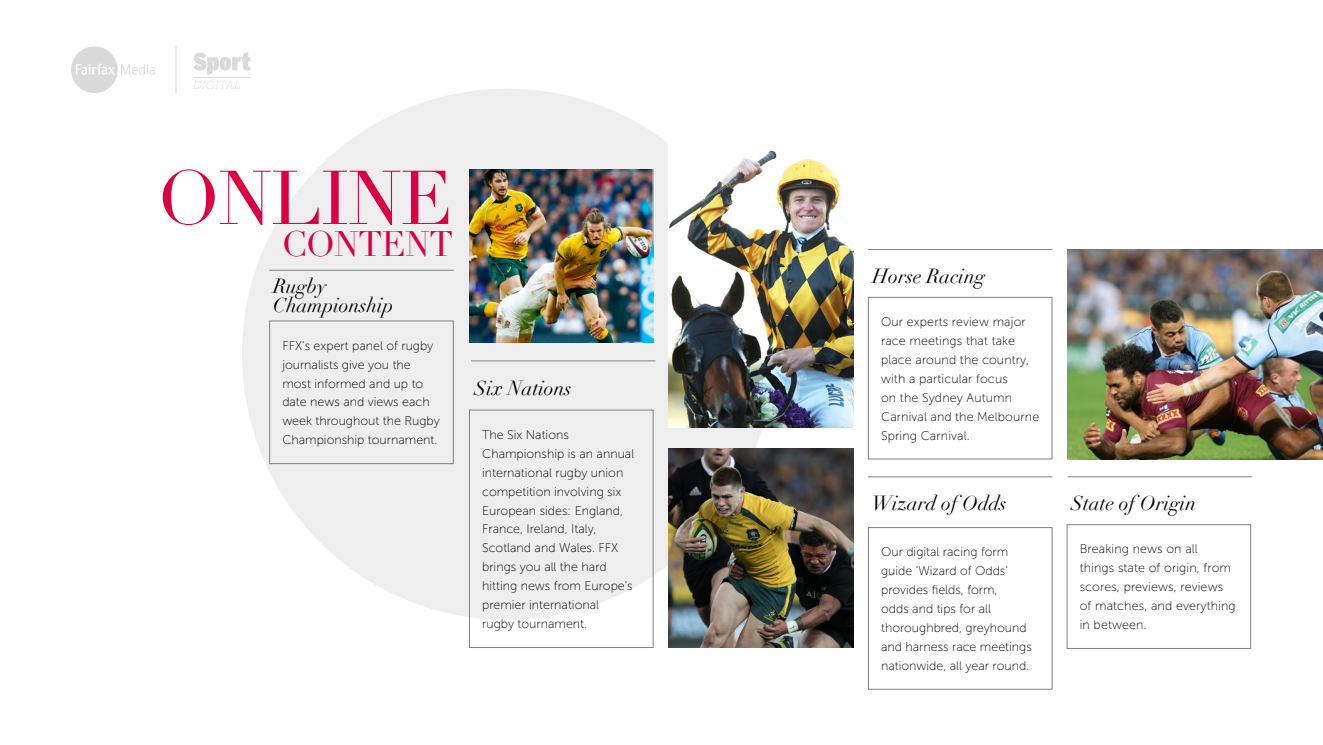
<style>
.page{position:relative;width:1323px;height:745px;background:#fff}
.page>*{position:absolute;margin:0;border:0;box-sizing:border-box;transform-origin:0 0}
.t1{font:74.75px "Didot";letter-spacing:-.02em;color:#da0041}
.t2{font:34.62px "Didot";letter-spacing:-.02em;color:#da0041}
.t3{font:italic 20px/19px "Didot";color:#000}
.t4{font:12.5px/18.9px "Museo Sans 100";color:#000}
</style>
<div class="page">
<div style="left:242px;top:89px;width:530px;height:530px;background:#eee;border-radius:50%"></div>
<div style="left:269px;top:320px;width:185px;height:143px;border:1px solid #808080"></div>
<div style="left:868px;top:527px;width:184px;height:162px;border:1px solid #808080"></div>
<hr style="left:269px;top:270px;width:185px;height:1px;background:#808080">
<hr style="left:868px;top:476px;width:184px;height:1px;background:#808080">
<hr style="left:471px;top:360px;width:184px;height:1px;background:#808080">
<div style="left:469px;top:409px;width:184px;height:238px;border:1px solid #808080"></div>
<hr style="left:868px;top:249px;width:184px;height:1px;background:#808080">
<hr style="left:1068px;top:476px;width:184px;height:1px;background:#808080">
<div style="left:868px;top:297px;width:184px;height:162px;border:1px solid #808080"></div>
<div style="left:1067px;top:524px;width:184px;height:124px;border:1px solid #808080"></div>
<img style="left:669px;top:145px;width:184px;height:282px">
<img style="left:469px;top:169px;width:184px;height:173px">
<img style="left:669px;top:448px;width:184px;height:199px">
<svg style="left:71px;top:46px;width:84px;height:47px"></svg>
<hr style="left:176px;top:46px;width:1px;height:47px;background:#dadada">
<svg style="left:193px;top:81px;width:47px;height:8px"></svg>
<svg style="left:193px;top:52px;width:58px;height:23px"></svg>
<hr style="left:193px;top:77px;width:58px;height:1px;background:#dadada">
<img style="left:1068px;top:249px;width:255px;height:210px">
<h1 class="t1" style="left:158px;top:153px;width:297px">ONLINE</h1>
<h2 class="t2" style="left:282px;top:223px;width:173px">CONTENT</h2>
<h3 class="t3" style="left:273px;top:277px;width:122px">Rugby<br>Championship</h3>
<p class="t4" style="left:282px;top:336px;width:159px">FFX’s expert panel of rugby journalists give you the most informed and up to date news and views each week throughout the Rugby<br>Championship tournament.</p>
<h3 class="t3" style="left:475px;top:379px;width:99px">Six Nations</h3>
<p class="t4" style="left:482px;top:425px;width:154px">The Six Nations<br>Championship is an annual international rugby union competition involving six<br>European sides: England,<br>France, Ireland, Italy,<br>Scotland and Wales. FFX brings you all the hard hitting news from Europe’s premier international<br>rugby tournament.</p>
<h3 class="t3" style="left:872px;top:266px;width:114px">Horse Racing</h3>
<p class="t4" style="left:881px;top:312px;width:160px">Our experts review major race meetings that take place around the country, with a particular focus<br>on the Sydney Autumn<br>Carnival and the Melbourne<br>Spring Carnival.</p>
<h3 class="t3" style="left:872px;top:493px;width:136px">Wizard of Odds</h3>
<p class="t4" style="left:881px;top:542px;width:152px">Our digital racing form guide ‘Wizard of Odds’ provides fields, form,<br>odds and tips for all thoroughbred, greyhound and harness race meetings nationwide, all year round.</p>
<h3 class="t3" style="left:1071px;top:493px;width:126px">State of Origin</h3>
<p class="t4" style="left:1080px;top:539px;width:157px">Breaking news on all<br>things state of origin, from scores, previews, reviews of matches, and everything in between.</p>
</div>
